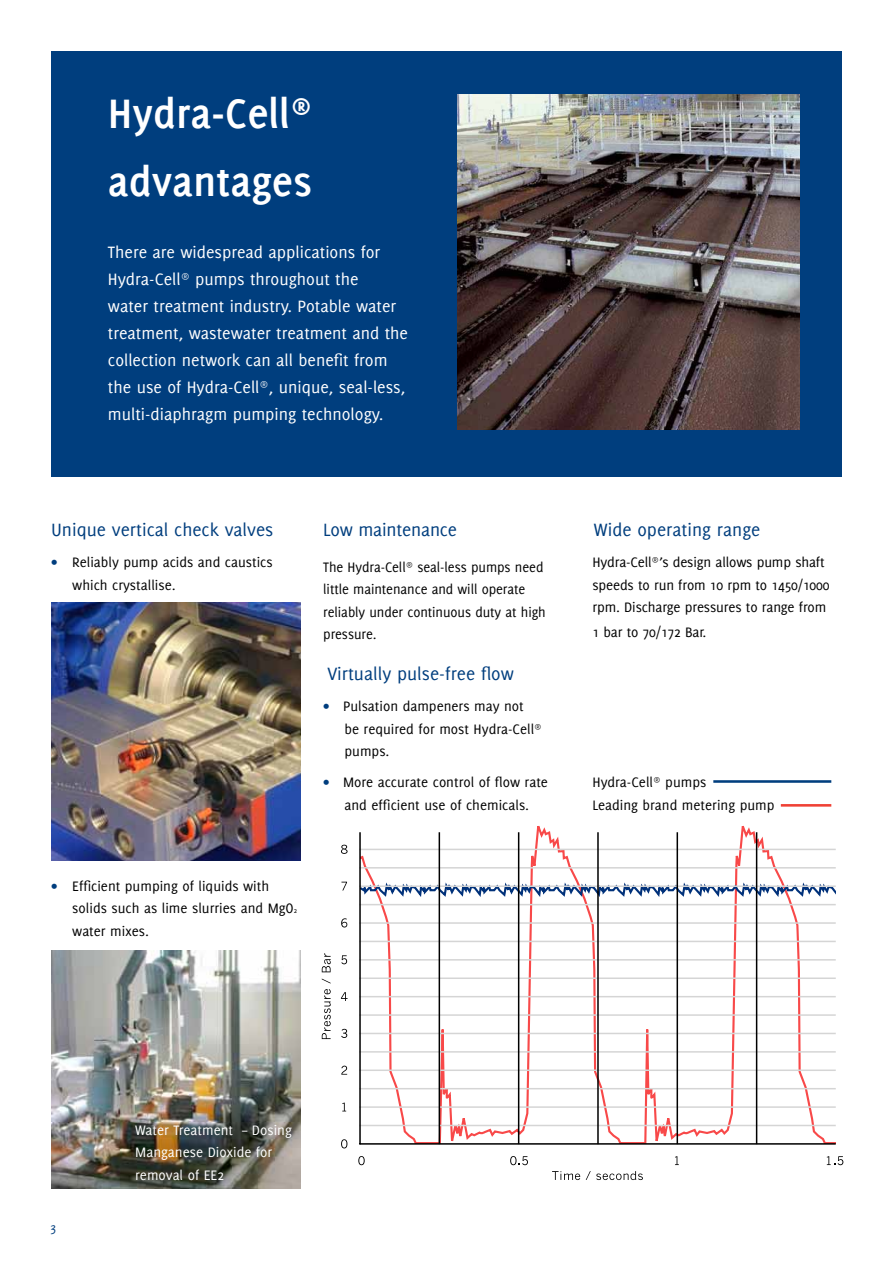
<style>
.page{position:relative;width:893px;height:1263px;background:#fff}
.page>*{position:absolute;margin:0;border:0;box-sizing:border-box;transform-origin:0 0}
.t1{font:700 45px/67.5px "Delicious";color:#fff}
.t2{font:19.5px "Delicious";color:#003e7e}
.t3{font:18px/27px "Delicious";color:#fff}
.t4{font:15px/22.5px "Delicious";color:#000}
.t5{font:15px/22.5px "Delicious";color:#fff}
.t6{font:13.5px "Delicious";color:#003e7e}
.s1{color:#003e7e}
.s2{font-size:7.5px}
</style>
<div class="page">
<div style="left:51px;top:51px;width:791px;height:425px;background:#003e7e"></div>
<img style="left:457px;top:95px;width:342px;height:334px">
<svg style="left:361px;top:825px;width:475px;height:318px"></svg>
<svg style="left:361px;top:879px;width:475px;height:21px"></svg>
<hr style="left:359px;top:1125px;width:477px;height:1px;background:#d5d5d5">
<hr style="left:359px;top:1106px;width:477px;height:2px;background:#d5d5d5">
<hr style="left:359px;top:1088px;width:477px;height:1px;background:#d5d5d5">
<hr style="left:359px;top:1069px;width:477px;height:2px;background:#d5d5d5">
<hr style="left:359px;top:1051px;width:477px;height:1px;background:#d5d5d5">
<hr style="left:359px;top:1033px;width:477px;height:1px;background:#d5d5d5">
<hr style="left:359px;top:1014px;width:477px;height:2px;background:#d5d5d5">
<hr style="left:359px;top:996px;width:477px;height:1px;background:#d5d5d5">
<hr style="left:359px;top:977px;width:477px;height:2px;background:#d5d5d5">
<hr style="left:359px;top:959px;width:477px;height:1px;background:#d5d5d5">
<hr style="left:359px;top:941px;width:477px;height:1px;background:#d5d5d5">
<hr style="left:359px;top:922px;width:477px;height:2px;background:#d5d5d5">
<hr style="left:359px;top:904px;width:477px;height:1px;background:#d5d5d5">
<hr style="left:359px;top:885px;width:477px;height:2px;background:#d5d5d5">
<hr style="left:359px;top:867px;width:477px;height:1px;background:#d5d5d5">
<hr style="left:359px;top:849px;width:477px;height:1px;background:#d5d5d5">
<hr style="left:439px;top:832px;width:1px;height:312px;background:#000">
<hr style="left:518px;top:832px;width:1px;height:312px;background:#000">
<hr style="left:597px;top:832px;width:2px;height:312px;background:#000">
<hr style="left:676px;top:832px;width:2px;height:312px;background:#000">
<hr style="left:756px;top:832px;width:1px;height:312px;background:#000">
<svg style="left:341px;top:845px;width:7px;height:9px"></svg>
<svg style="left:341px;top:882px;width:6px;height:8px"></svg>
<svg style="left:341px;top:918px;width:6px;height:9px"></svg>
<svg style="left:341px;top:955px;width:6px;height:9px"></svg>
<svg style="left:341px;top:992px;width:7px;height:9px"></svg>
<svg style="left:341px;top:1029px;width:6px;height:9px"></svg>
<svg style="left:341px;top:1066px;width:6px;height:9px"></svg>
<svg style="left:342px;top:1102px;width:4px;height:9px"></svg>
<svg style="left:341px;top:1139px;width:6px;height:9px"></svg>
<svg style="left:358px;top:1156px;width:7px;height:9px"></svg>
<svg style="left:510px;top:1156px;width:18px;height:9px"></svg>
<svg style="left:675px;top:1156px;width:4px;height:9px"></svg>
<svg style="left:827px;top:1156px;width:16px;height:9px"></svg>
<svg style="left:552px;top:1171px;width:28px;height:9px"></svg>
<svg style="left:586px;top:1171px;width:57px;height:9px"></svg>
<svg style="left:322px;top:989px;width:9px;height:50px"></svg>
<svg style="left:322px;top:978px;width:9px;height:5px"></svg>
<svg style="left:322px;top:953px;width:9px;height:19px"></svg>
<hr style="left:359px;top:832px;width:2px;height:312px;background:#000">
<hr style="left:359px;top:1143px;width:477px;height:2px;background:#000">
<hr style="left:713px;top:780px;width:118px;height:3px;background:#003e7e">
<hr style="left:781px;top:804px;width:50px;height:3px;background:#ef4135">
<img style="left:51px;top:602px;width:249px;height:258px">
<img style="left:51px;top:951px;width:249px;height:238px">
<h1 class="t1" style="left:108px;top:79px;width:206px">Hydra-Cell<sup>® </sup>advantages</h1>
<p class="t3" style="left:108px;top:239px;width:302px">There are widespread applications for Hydra-Cell<sup>®</sup> pumps throughout the<br>water treatment industry. Potable water treatment, wastewater treatment and the collection network can all benefit from the use of Hydra-Cell<sup>®</sup>, unique, seal-less, multi-diaphragm pumping technology.</p>
<h2 class="t2" style="left:51px;top:519px;width:224px">Unique vertical check valves</h2>
<p class="t4" style="left:72px;top:551px;width:202px;text-indent:-21px"><span class="s1">•</span> Reliably pump acids and caustics which crystallise.</p>
<h2 class="t2" style="left:594px;top:519px;width:168px">Wide operating range</h2>
<p class="t4" style="left:592px;top:551px;width:239px">Hydra-Cell<sup>®</sup>’s design allows pump shaft speeds to run from 10 rpm to 1450/1000 rpm. Discharge pressures to range from</p>
<p class="t4" style="left:592px;top:621px;width:116px">1 bar to 70/172 Bar.</p>
<h2 class="t2" style="left:323px;top:519px;width:135px">Low maintenance</h2>
<p class="t4" style="left:323px;top:555px;width:224px">The Hydra-Cell<sup>®</sup> seal-less pumps need little maintenance and will operate reliably under continuous duty at high pressure.</p>
<h2 class="t2" style="left:328px;top:663px;width:188px">Virtually pulse-free flow</h2>
<p class="t4" style="left:344px;top:695px;width:199px;text-indent:-21px"><span class="s1">•</span> Pulsation dampeners may not be required for most Hydra-Cell<sup>® </sup>pumps.</p>
<p class="t4" style="left:323px;top:771px;width:226px;text-align:center"><span class="s1">•</span> More accurate control of flow rate and efficient use of chemicals.</p>
<p class="t4" style="left:592px;top:771px;width:184px">Hydra-Cell<sup>®</sup> pumps<br>Leading brand metering pump</p>
<p class="t4" style="left:72px;top:874px;width:226px;text-indent:-21px"><span class="s1">•</span> Efficient pumping of liquids with solids such as lime slurries and MgO<span class="s2">2 </span>water mixes.</p>
<p class="t6" style="left:50px;top:1220px;width:8px">3</p>
<p class="t5" style="left:135px;top:1118px;width:158px">Water Treatment – Dosing<br>Manganese Dioxide for removal of EE2</p>
</div>
